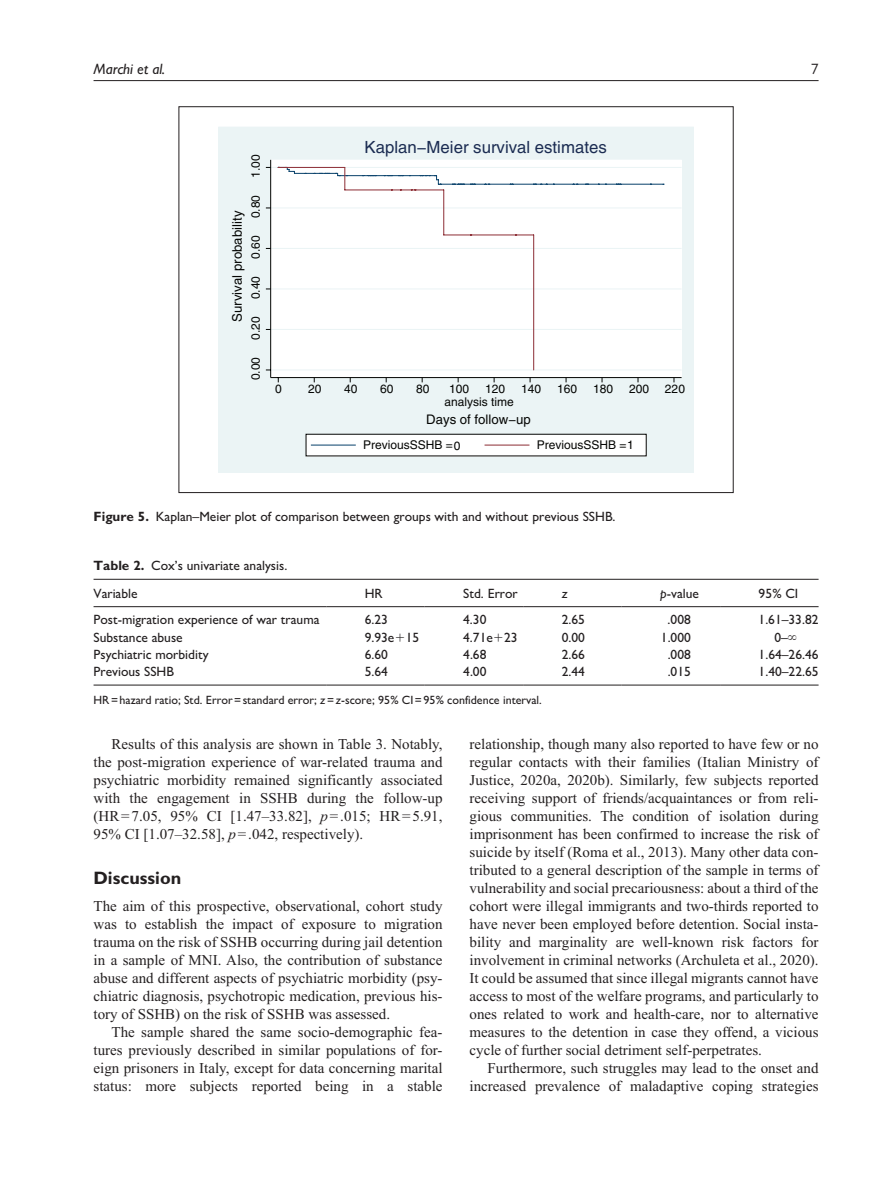
<style>
.page{position:relative;width:893px;height:1191px;background:#fff}
.page>*{position:absolute;margin:0;border:0;box-sizing:border-box;transform-origin:0 0}
.t1{font:700 18px "Gill Sans MT Pro";color:#231f20}
.t2{font:16.8px "Helvetica LT Std";color:#1b2c52}
.t3{font:15px/18px "Times New Roman";color:#231f20;text-align:justify}
.t4{font:italic 500 15px "Gill Sans MT Pro";color:#231f20}
.t5{font:15px "Gill Sans MT Pro";color:#231f20}
.t6{font:500 13.5px/27.8px "Gill Sans MT Pro";color:#231f20}
.t7{font:italic 500 13.5px "Gill Sans MT Pro";color:#231f20}
.t8{font:13.2px "Helvetica LT Std";color:#040503}
.t9{font:12px "Helvetica LT Std";color:#040503}
.t10{font:500 12px "Gill Sans MT Pro";color:#231f20}
.s1{font-weight:700}
.s2{font-style:italic}
</style>
<div class="page">
<hr style="left:94px;top:80px;width:725px;height:1px;background:#231f20">
<div style="left:218px;top:127px;width:476px;height:345px;background:#ebf4f5"></div>
<div style="left:271px;top:160px;width:411px;height:217px;background:#fff"></div>
<hr style="left:271px;top:167px;width:411px;height:1px;background:#ebf4f5">
<hr style="left:271px;top:207px;width:411px;height:1px;background:#ebf4f5">
<hr style="left:271px;top:248px;width:411px;height:1px;background:#ebf4f5">
<hr style="left:271px;top:288px;width:411px;height:1px;background:#ebf4f5">
<hr style="left:271px;top:329px;width:411px;height:1px;background:#ebf4f5">
<hr style="left:271px;top:369px;width:411px;height:1px;background:#ebf4f5">
<svg style="left:651px;top:184px;width:13px;height:1px"></svg>
<hr style="left:620px;top:184px;width:31px;height:1px;background:#10476f">
<hr style="left:533px;top:235px;width:1px;height:135px;background:#90343b">
<svg style="left:516px;top:234px;width:18px;height:1px"></svg>
<hr style="left:471px;top:234px;width:45px;height:1px;background:#90343b">
<svg style="left:444px;top:234px;width:27px;height:1px"></svg>
<hr style="left:443px;top:190px;width:1px;height:45px;background:#90343b">
<svg style="left:278px;top:167px;width:343px;height:23px"></svg>
<hr style="left:270px;top:160px;width:1px;height:217px;background:#040503">
<hr style="left:271px;top:377px;width:411px;height:1px;background:#040503">
<div style="left:306px;top:434px;width:341px;height:22px;background:#fff"></div>
<hr style="left:311px;top:444px;width:45px;height:1px;background:#10476f">
<hr style="left:484px;top:444px;width:45px;height:1px;background:#90343b">
<hr style="left:94px;top:579px;width:725px;height:1px;background:#231f20">
<hr style="left:94px;top:606px;width:232px;height:1px;background:#231f20">
<hr style="left:326px;top:606px;width:99px;height:1px;background:#231f20">
<hr style="left:425px;top:606px;width:98px;height:1px;background:#231f20">
<hr style="left:523px;top:606px;width:99px;height:1px;background:#231f20">
<hr style="left:622px;top:606px;width:98px;height:1px;background:#231f20">
<hr style="left:720px;top:606px;width:99px;height:1px;background:#231f20">
<hr style="left:94px;top:684px;width:232px;height:1px;background:#231f20">
<hr style="left:326px;top:684px;width:99px;height:1px;background:#231f20">
<hr style="left:425px;top:684px;width:98px;height:1px;background:#231f20">
<hr style="left:523px;top:684px;width:99px;height:1px;background:#231f20">
<hr style="left:622px;top:684px;width:98px;height:1px;background:#231f20">
<hr style="left:720px;top:684px;width:99px;height:1px;background:#231f20">
<p class="t4" style="left:94px;top:60px;width:73px">Marchi et al.</p>
<p class="t5" style="left:811px;top:60px;width:9px">7</p>
<p class="t9" style="left:249px;top:178px;width:25px;rotate:-90deg">1.00</p>
<p class="t9" style="left:249px;top:218px;width:25px;rotate:-90deg">0.80</p>
<p class="t8" style="left:230px;top:322px;width:112px;rotate:-90deg">Survival probability</p>
<p class="t9" style="left:249px;top:259px;width:25px;rotate:-90deg">0.60</p>
<p class="t9" style="left:249px;top:299px;width:25px;rotate:-90deg">0.40</p>
<p class="t9" style="left:249px;top:340px;width:25px;rotate:-90deg">0.20</p>
<p class="t9" style="left:249px;top:380px;width:25px;rotate:-90deg">0.00</p>
<p class="t2" style="left:365px;top:137px;width:244px">Kaplan−Meier survival estimates</p>
<p class="t9" style="left:275px;top:382px;width:8px">0</p>
<p class="t9" style="left:308px;top:382px;width:15px">20</p>
<p class="t9" style="left:344px;top:382px;width:15px">40</p>
<p class="t9" style="left:380px;top:382px;width:15px">60</p>
<p class="t9" style="left:416px;top:382px;width:15px">80</p>
<p class="t9" style="left:449px;top:382px;width:22px">100</p>
<p class="t9" style="left:485px;top:382px;width:22px">120</p>
<p class="t9" style="left:521px;top:382px;width:22px">140</p>
<p class="t9" style="left:557px;top:382px;width:22px">160</p>
<p class="t9" style="left:593px;top:382px;width:22px">180</p>
<p class="t9" style="left:629px;top:382px;width:22px">200</p>
<p class="t9" style="left:665px;top:382px;width:22px">220</p>
<p class="t9" style="left:445px;top:395px;width:71px">analysis time</p>
<p class="t9" style="left:363px;top:438px;width:99px">PreviousSSHB = 0</p>
<p class="t9" style="left:537px;top:438px;width:99px">PreviousSSHB = 1</p>
<p class="t8" style="left:426px;top:411px;width:106px">Days of follow−up</p>
<p class="t6" style="left:94px;top:502px;width:523px"><span class="s1">Figure 5.</span> Kaplan–Meier plot of comparison between groups with and without previous SSHB.</p>
<p class="t6" style="left:94px;top:551px;width:195px"><span class="s1">Table 2.</span> Cox’s univariate analysis.<br>Variable</p>
<p class="t6" style="left:365px;top:579px;width:19px">HR</p>
<p class="t6" style="left:463px;top:579px;width:56px">Std. Error</p>
<p class="t7" style="left:562px;top:585px;width:8px">z</p>
<p class="t6" style="left:660px;top:579px;width:40px"><span class="s2">p</span>-value</p>
<p class="t6" style="left:759px;top:579px;width:41px">95% CI</p>
<p class="t6" style="left:94px;top:605px;width:227px">Post-migration experience of war trauma</p>
<p class="t6" style="left:365px;top:605px;width:25px">6.23</p>
<p class="t6" style="left:463px;top:605px;width:25px">4.30</p>
<p class="t6" style="left:562px;top:605px;width:25px">2.65</p>
<p class="t6" style="left:668px;top:605px;width:25px">.008</p>
<p class="t6" style="left:759px;top:605px;width:61px">1.61–33.82</p>
<p class="t6" style="left:94px;top:623px;width:91px">Substance abuse</p>
<p class="t6" style="left:365px;top:623px;width:56px">9.93e 15</p>
<p class="t6" style="left:463px;top:623px;width:56px">4.71e 23</p>
<p class="t6" style="left:562px;top:623px;width:25px">0.00</p>
<p class="t6" style="left:661px;top:623px;width:31px">1.000</p>
<p class="t6" style="left:774px;top:623px;width:24px">0–∞</p>
<p class="t6" style="left:94px;top:640px;width:117px">Psychiatric morbidity</p>
<p class="t6" style="left:365px;top:640px;width:25px">6.60</p>
<p class="t6" style="left:463px;top:640px;width:25px">4.68</p>
<p class="t6" style="left:562px;top:640px;width:25px">2.66</p>
<p class="t6" style="left:668px;top:640px;width:25px">.008</p>
<p class="t6" style="left:759px;top:640px;width:61px">1.64–26.46</p>
<p class="t6" style="left:94px;top:657px;width:82px">Previous SSHB</p>
<p class="t6" style="left:365px;top:657px;width:25px">5.64</p>
<p class="t6" style="left:463px;top:657px;width:25px">4.00</p>
<p class="t6" style="left:562px;top:657px;width:25px">2.44</p>
<p class="t6" style="left:668px;top:657px;width:25px">.015</p>
<p class="t6" style="left:759px;top:657px;width:61px">1.40–22.65</p>
<p class="t10" style="left:94px;top:693px;width:450px">HR=hazard ratio; Std. Error=standard error; <span class="s2">z</span>=<span class="s2">z</span>-score; 95% CI=95% confidence interval.</p>
<p class="t3" style="left:94px;top:734px;width:351px;text-indent:18px">Results of this analysis are shown in Table 3. Notably, the post-migration experience of war-related trauma and psychiatric morbidity remained significantly associated with the engagement in SSHB during the follow-up (HR=7.05, 95% CI [1.47–33.82], <span class="s2">p</span>=.015; HR=5.91, 95% CI [1.07–32.58], <span class="s2">p</span>=.042, respectively).</p>
<p class="t1" style="left:94px;top:866px;width:89px">Discussion</p>
<p class="t3" style="left:94px;top:896px;width:350px">The aim of this prospective, observational, cohort study was to establish the impact of exposure to migration trauma on the risk of SSHB occurring during jail detention in a sample of MNI. Also, the contribution of substance abuse and different aspects of psychiatric morbidity (psy&shy;chiatric diagnosis, psychotropic medication, previous his&shy;tory of SSHB) on the risk of SSHB was assessed.</p>
<p class="t3" style="left:94px;top:1022px;width:350px;text-indent:18px">The sample shared the same socio-demographic fea&shy;tures previously described in similar populations of for&shy;eign prisoners in Italy, except for data concerning marital status: more subjects reported being in a stable</p>
<p class="t3" style="left:470px;top:734px;width:351px">relationship, though many also reported to have few or no regular contacts with their families (Italian Ministry of Justice, 2020a, 2020b). Similarly, few subjects reported receiving support of friends/acquaintances or from reli&shy;gious communities. The condition of isolation during imprisonment has been confirmed to increase the risk of suicide by itself (Roma et al., 2013). Many other data con&shy;tributed to a general description of the sample in terms of vulnerability and social precariousness: about a third of the cohort were illegal immigrants and two-thirds reported to have never been employed before detention. Social insta&shy;bility and marginality are well-known risk factors for involvement in criminal networks (Archuleta et al., 2020).<br>It could be assumed that since illegal migrants cannot have access to most of the welfare programs, and particularly to ones related to work and health-care, nor to alternative measures to the detention in case they offend, a vicious cycle of further social detriment self-perpetrates.</p>
<p class="t3" style="left:470px;top:1058px;width:351px;text-align:right">Furthermore, such struggles may lead to the onset and increased prevalence of maladaptive coping strategies</p>
</div>
